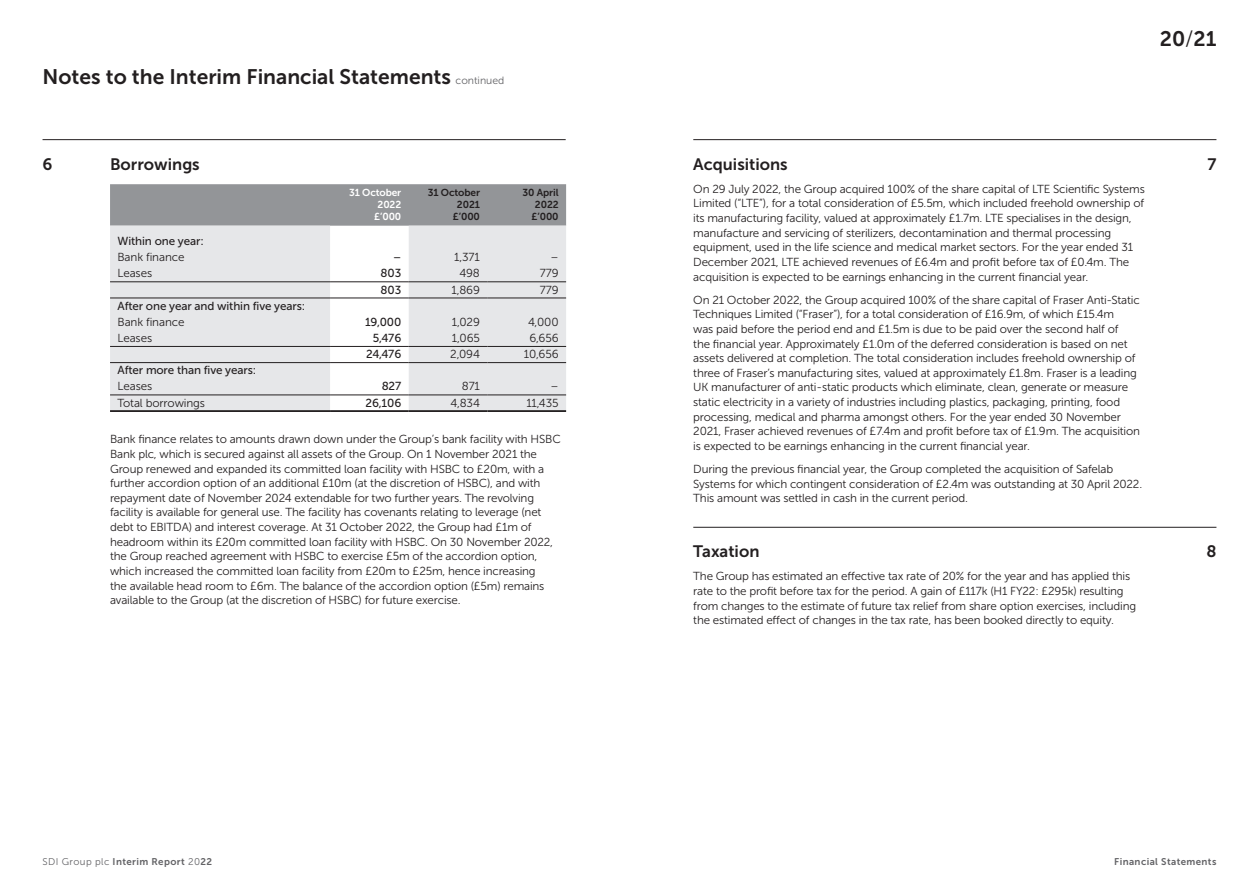
<style>
.page{position:relative;width:1259px;height:893px;background:#fff}
.page>*{position:absolute;margin:0;border:0;box-sizing:border-box;transform-origin:0 0}
.t1{font:21px "Museo Sans 700";color:#231f20}
.t2{font:16.5px "Museo Sans 700";color:#231f20}
.t3{font:11.7px/14.5px "Museo Sans 300";letter-spacing:-.015em;color:#231f20}
.t4{font:11.7px "Museo Sans 500";letter-spacing:-.01em;color:#231f20}
.t5{font:10.2px/11.6px "Museo Sans 700";letter-spacing:-.01em;color:#231f20;text-align:right}
.t6{font:10.2px/11.6px "Museo Sans 700";letter-spacing:-.01em;color:#fff;text-align:right}
.t7{font:9.75px "Museo Sans 700";letter-spacing:.04em;color:#636366}
.s1{font-family:"Museo Sans 300";font-size:10.5px;color:#636366}
.s2{font-family:"Museo Sans 300"}
</style>
<div class="page">
<hr style="left:693px;top:139px;width:523px;height:1px;background:#231f20">
<hr style="left:693px;top:527px;width:523px;height:1px;background:#231f20">
<hr style="left:43px;top:139px;width:523px;height:1px;background:#231f20">
<div style="left:110px;top:184px;width:456px;height:42px;background:#939598"></div>
<svg style="left:110px;top:226px;width:456px;height:184px;fill:#e6e7e9"></svg>
<hr style="left:110px;top:298px;width:220px;height:1px;background:#231f20">
<hr style="left:330px;top:298px;width:79px;height:1px;background:#231f20">
<hr style="left:409px;top:298px;width:78px;height:1px;background:#231f20">
<hr style="left:487px;top:298px;width:79px;height:1px;background:#231f20">
<hr style="left:110px;top:281px;width:220px;height:1px;background:#231f20">
<hr style="left:330px;top:281px;width:79px;height:1px;background:#231f20">
<hr style="left:409px;top:281px;width:78px;height:1px;background:#231f20">
<hr style="left:487px;top:281px;width:79px;height:1px;background:#231f20">
<hr style="left:110px;top:346px;width:220px;height:1px;background:#231f20">
<hr style="left:330px;top:346px;width:79px;height:1px;background:#231f20">
<hr style="left:409px;top:346px;width:78px;height:1px;background:#231f20">
<hr style="left:487px;top:346px;width:79px;height:1px;background:#231f20">
<hr style="left:110px;top:395px;width:220px;height:1px;background:#231f20">
<hr style="left:330px;top:395px;width:79px;height:1px;background:#231f20">
<hr style="left:409px;top:395px;width:78px;height:1px;background:#231f20">
<hr style="left:487px;top:395px;width:79px;height:1px;background:#231f20">
<hr style="left:110px;top:362px;width:220px;height:1px;background:#231f20">
<hr style="left:330px;top:362px;width:79px;height:1px;background:#231f20">
<hr style="left:409px;top:362px;width:78px;height:1px;background:#231f20">
<hr style="left:487px;top:362px;width:79px;height:1px;background:#231f20">
<hr style="left:110px;top:410px;width:220px;height:2px;background:#231f20">
<hr style="left:330px;top:410px;width:79px;height:2px;background:#231f20">
<hr style="left:409px;top:410px;width:78px;height:2px;background:#231f20">
<hr style="left:487px;top:410px;width:79px;height:2px;background:#231f20">
<h1 class="t1" style="left:43px;top:65px;width:463px">Notes to the Interim Financial Statements <span class="s1">continued</span></h1>
<h2 class="t2" style="left:43px;top:155px;width:11px">6</h2>
<h2 class="t2" style="left:110px;top:155px;width:91px">Borrowings</h2>
<p class="t6" style="left:349px;top:187px;width:54px">31 October<br>2022 £’000</p>
<p class="t5" style="left:428px;top:187px;width:54px">31 October<br>2021 £’000</p>
<p class="t5" style="left:522px;top:187px;width:38px">30 April<br>2022 £’000</p>
<p class="t4" style="left:117px;top:235px;width:88px">Within one year:</p>
<p class="t3" style="left:117px;top:250px;width:68px">Bank finance</p>
<p class="t4" style="left:393px;top:251px;width:10px">–</p>
<p class="t3" style="left:454px;top:250px;width:27px">1,371</p>
<p class="t3" style="left:550px;top:250px;width:10px">–</p>
<p class="t3" style="left:117px;top:266px;width:36px">Leases</p>
<p class="t4" style="left:380px;top:267px;width:22px">803</p>
<p class="t3" style="left:459px;top:266px;width:22px">498</p>
<p class="t3" style="left:540px;top:266px;width:20px">779</p>
<p class="t4" style="left:380px;top:283px;width:22px">803</p>
<p class="t3" style="left:451px;top:282px;width:30px">1,869</p>
<p class="t3" style="left:540px;top:282px;width:20px">779</p>
<p class="t4" style="left:117px;top:299px;width:189px">After one year and within five years:</p>
<p class="t3" style="left:117px;top:315px;width:68px">Bank finance</p>
<p class="t4" style="left:365px;top:315px;width:38px">19,000</p>
<p class="t3" style="left:452px;top:315px;width:30px">1,029</p>
<p class="t3" style="left:528px;top:315px;width:32px">4,000</p>
<p class="t3" style="left:117px;top:331px;width:36px">Leases</p>
<p class="t4" style="left:373px;top:332px;width:30px">5,476</p>
<p class="t3" style="left:452px;top:331px;width:30px">1,065</p>
<p class="t3" style="left:529px;top:331px;width:31px">6,656</p>
<p class="t4" style="left:366px;top:348px;width:37px">24,476</p>
<p class="t3" style="left:450px;top:347px;width:31px">2,094</p>
<p class="t3" style="left:524px;top:347px;width:36px">10,656</p>
<p class="t4" style="left:117px;top:364px;width:140px">After more than five years:</p>
<p class="t3" style="left:117px;top:379px;width:36px">Leases</p>
<p class="t4" style="left:382px;top:380px;width:21px">827</p>
<p class="t3" style="left:462px;top:379px;width:20px">871</p>
<p class="t3" style="left:550px;top:379px;width:10px">–</p>
<p class="t3" style="left:117px;top:395px;width:89px">Total borrowings</p>
<p class="t4" style="left:365px;top:396px;width:37px">26,106</p>
<p class="t3" style="left:450px;top:395px;width:31px">4,834</p>
<p class="t3" style="left:526px;top:395px;width:34px">11,435</p>
<p class="t3" style="left:110px;top:432px;width:452px">Bank finance relates to amounts drawn down under the Group’s bank facility with HSBC Bank plc, which is secured against all assets of the Group. On 1 November 2021 the Group renewed and expanded its committed loan facility with HSBC to £20m, with a further accordion option of an additional £10m (at the discretion of HSBC), and with repayment date of November 2024 extendable for two further years. The revolving facility is available for general use. The facility has covenants relating to leverage (net debt to EBITDA) and interest coverage. At 31 October 2022, the Group had £1m of headroom within its £20m committed loan facility with HSBC. On 30 November 2022, the Group reached agreement with HSBC to exercise £5m of the accordion option, which increased the committed loan facility from £20m to £25m, hence increasing<br>the available head room to £6m. The balance of the accordion option (£5m) remains available to the Group (at the discretion of HSBC) for future exercise.</p>
<h1 class="t1" style="left:1160px;top:27px;width:58px">20<span class="s2">/</span>21</h1>
<h2 class="t2" style="left:693px;top:155px;width:96px">Acquisitions</h2>
<h2 class="t2" style="left:1207px;top:155px;width:10px">7</h2>
<p class="t3" style="left:693px;top:182px;width:453px">On 29 July 2022, the Group acquired 100% of the share capital of LTE Scientific Systems Limited (“LTE”), for a total consideration of £5.5m, which included freehold ownership of its manufacturing facility, valued at approximately £1.7m. LTE specialises in the design, manufacture and servicing of sterilizers, decontamination and thermal processing equipment, used in the life science and medical market sectors. For the year ended 31<br>December 2021, LTE achieved revenues of £6.4m and profit before tax of £0.4m. The acquisition is expected to be earnings enhancing in the current financial year.</p>
<p class="t3" style="left:693px;top:292px;width:448px">On 21 October 2022, the Group acquired 100% of the share capital of Fraser Anti-Static Techniques Limited (“Fraser”), for a total consideration of £16.9m, of which £15.4m<br>was paid before the period end and £1.5m is due to be paid over the second half of<br>the financial year. Approximately £1.0m of the deferred consideration is based on net assets delivered at completion. The total consideration includes freehold ownership of three of Fraser’s manufacturing sites, valued at approximately £1.8m. Fraser is a leading UK manufacturer of anti-static products which eliminate, clean, generate or measure static electricity in a variety of industries including plastics, packaging, printing, food processing, medical and pharma amongst others. For the year ended 30 November 2021, Fraser achieved revenues of £7.4m and profit before tax of £1.9m. The acquisition is expected to be earnings enhancing in the current financial year.</p>
<p class="t3" style="left:693px;top:462px;width:450px">During the previous financial year, the Group completed the acquisition of Safelab<br>Systems for which contingent consideration of £2.4m was outstanding at 30 April 2022.<br>This amount was settled in cash in the current period.</p>
<h2 class="t2" style="left:693px;top:542px;width:68px">Taxation</h2>
<h2 class="t2" style="left:1206px;top:542px;width:12px">8</h2>
<p class="t3" style="left:693px;top:569px;width:444px">The Group has estimated an effective tax rate of 20% for the year and has applied this rate to the profit before tax for the period. A gain of £117k (H1 FY22: £295k) resulting from changes to the estimate of future tax relief from share option exercises, including the estimated effect of changes in the tax rate, has been booked directly to equity.</p>
<p class="t7" style="left:43px;top:856px;width:171px"><span class="s2">SDI Group plc</span> Interim Report <span class="s2">20</span>22</p>
<p class="t7" style="left:1114px;top:856px;width:104px">Financial Statements</p>
</div>
